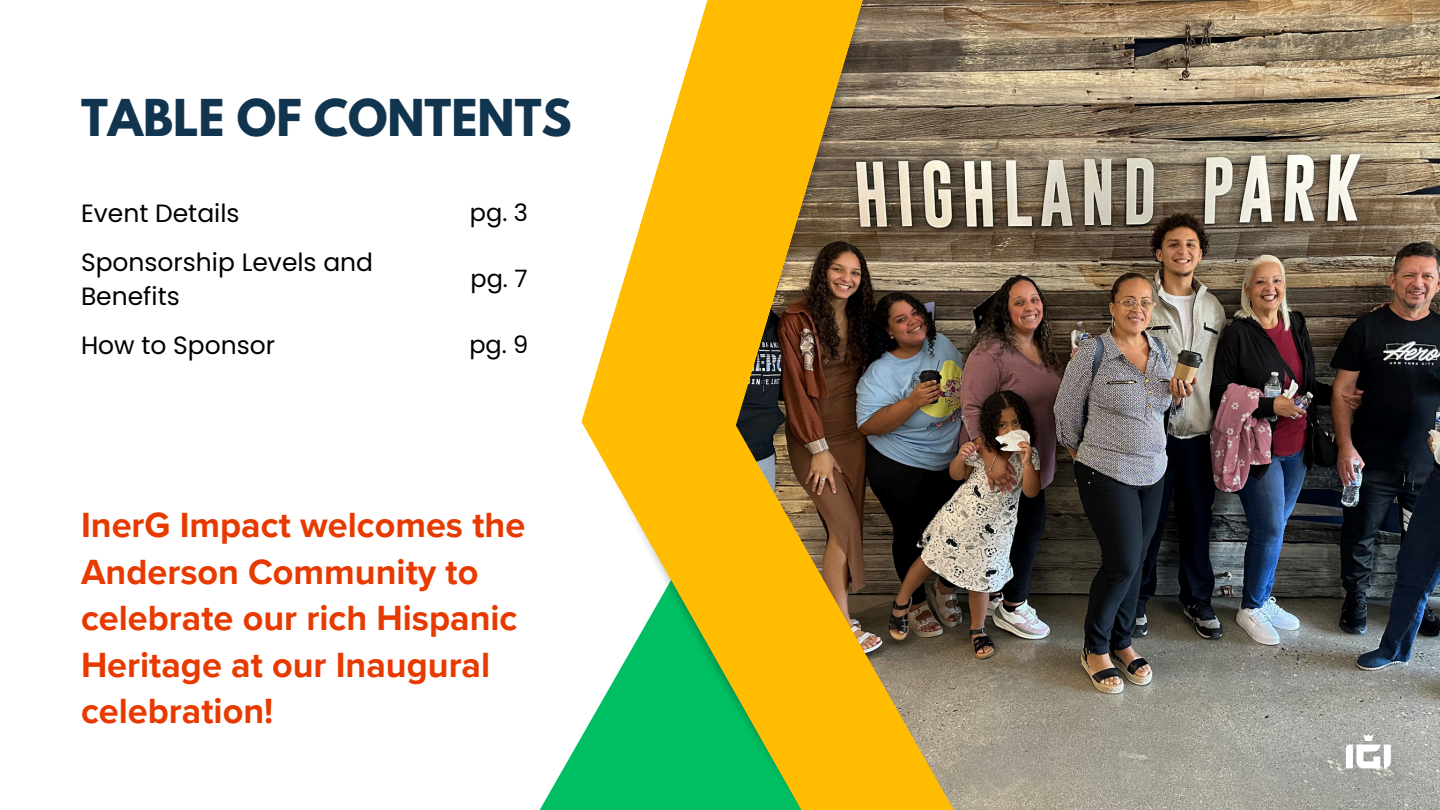
<style>
.page{position:relative;width:1440px;height:810px;background:#fff}
.page>*{position:absolute;margin:0;border:0;box-sizing:border-box;transform-origin:0 0}
.t1{font:700 45px "League Spartan";color:#11354f}
.t2{font:700 36px/46.5px "Proxima Nova";color:#e73a00}
.t3{font:25px/34.5px "Poppins";color:#000}
.t4{font:24px "Poppins";color:#000}
</style>
<div class="page">
<img style="left:910px;top:0;width:530px;height:810px">
<img style="left:560px;top:738px;width:21px;height:72px">
<img style="left:876px;top:0;width:34px;height:356px">
<img style="left:581px;top:356px;width:406px;height:454px">
<svg style="left:581px;top:0;width:295px;height:464px;fill:#ffbc00"></svg>
<svg style="left:1346px;top:734px;width:45px;height:34px"></svg>
<p class="t1" style="left:81px;top:96px;width:492px">TABLE OF CONTENTS</p>
<p class="t3" style="left:81px;top:196px;width:160px">Event Details</p>
<p class="t4" style="left:470px;top:196px;width:60px">pg. 3</p>
<h1 class="t3" style="left:81px;top:245px;width:294px">Sponsorship Levels and<br>Benefits</h1>
<p class="t4" style="left:470px;top:262px;width:59px">pg. 7</p>
<p class="t3" style="left:81px;top:328px;width:196px">How to Sponsor</p>
<p class="t4" style="left:469px;top:328px;width:61px">pg. 9</p>
<p class="t2" style="left:81px;top:503px;width:446px">InerG Impact welcomes the<br>Anderson Community to celebrate our rich Hispanic<br>Heritage at our Inaugural celebration!</p>
</div>
